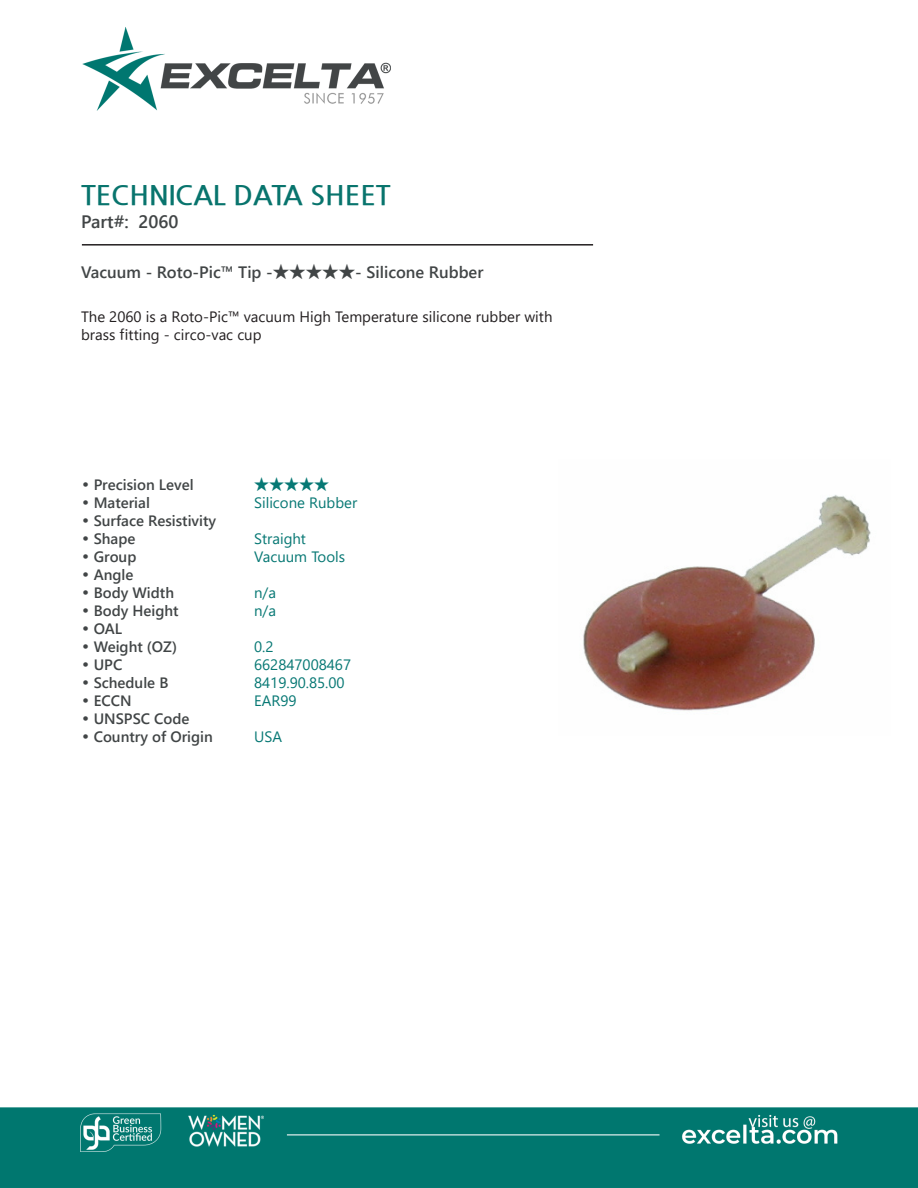
<style>
.page{position:relative;width:918px;height:1188px;background:#fff}
.page>*{position:absolute;margin:0;border:0;box-sizing:border-box;transform-origin:0 0}
.t1{font:700 27px "Nanum Gothic";color:#08746d}
.t2{font:700 18px "Yu Gothic UI";color:#414546}
.t3{font:700 16.5px "Yu Gothic UI";color:#414546}
.CT_s_CTM{font:700 15px "Yu Gothic UI";color:#414546}
.t4{font:15px/18px "Yu Gothic UI";color:#231f20}
.CT_s_CTM-2{font:15px "Yu Gothic UI";color:#077874}
.s1{font-family:"Century Gothic";font-weight:400}
</style>
<div class="page">
<img style="left:0;top:27px;width:918px;height:1161px">
<hr style="left:82px;top:244px;width:511px;height:2px;background:#231f20">
<img style="left:558px;top:459px;width:333px;height:277px">
<p class="t1" style="left:81px;top:182px;width:311px">TECHNICAL DATA SHEET</p>
<p class="t2" style="left:81px;top:212px;width:99px">Part#: 2060</p>
<p class="t3" style="left:81px;top:262px;width:404px">Vacuum - Roto-Pic™ Tip -★★★★★- Silicone Rubber</p>
<p class="t4" style="left:81px;top:306px;width:473px">The 2060 is a Roto-Pic™ vacuum High Temperature silicone rubber with brass fitting - circo-vac cup</p>
<p class="CT_s_CTM" style="left:81px;top:476px;width:114px"><span class="s1">•</span> Precision Level</p>
<p class="CT_s_CTM-2" style="left:254px;top:471px;width:76px">★★★★★</p>
<p class="CT_s_CTM" style="left:81px;top:494px;width:70px"><span class="s1">•</span> Material</p>
<p class="CT_s_CTM-2" style="left:254px;top:489px;width:105px">Silicone Rubber</p>
<p class="CT_s_CTM" style="left:81px;top:512px;width:137px"><span class="s1">•</span> Surface Resistivity</p>
<p class="CT_s_CTM" style="left:81px;top:530px;width:56px"><span class="s1">•</span> Shape</p>
<p class="CT_s_CTM-2" style="left:254px;top:525px;width:53px">Straight</p>
<p class="CT_s_CTM" style="left:81px;top:548px;width:57px"><span class="s1">•</span> Group</p>
<p class="CT_s_CTM-2" style="left:254px;top:543px;width:93px">Vacuum Tools</p>
<p class="CT_s_CTM" style="left:81px;top:566px;width:54px"><span class="s1">•</span> Angle</p>
<p class="CT_s_CTM" style="left:81px;top:584px;width:95px"><span class="s1">•</span> Body Width</p>
<p class="CT_s_CTM-2" style="left:254px;top:579px;width:23px">n/a</p>
<p class="CT_s_CTM" style="left:81px;top:602px;width:99px"><span class="s1">•</span> Body Height</p>
<p class="CT_s_CTM-2" style="left:254px;top:597px;width:23px">n/a</p>
<p class="CT_s_CTM" style="left:81px;top:620px;width:43px"><span class="s1">•</span> OAL</p>
<p class="CT_s_CTM" style="left:81px;top:638px;width:98px"><span class="s1">•</span> Weight (OZ)</p>
<p class="CT_s_CTM-2" style="left:254px;top:633px;width:21px">0.2</p>
<p class="CT_s_CTM" style="left:81px;top:656px;width:43px"><span class="s1">•</span> UPC</p>
<p class="CT_s_CTM-2" style="left:254px;top:651px;width:99px">662847008467</p>
<p class="CT_s_CTM" style="left:81px;top:674px;width:89px"><span class="s1">•</span> Schedule B</p>
<p class="CT_s_CTM-2" style="left:254px;top:669px;width:92px">8419.90.85.00</p>
<p class="CT_s_CTM" style="left:81px;top:692px;width:52px"><span class="s1">•</span> ECCN</p>
<p class="CT_s_CTM-2" style="left:254px;top:687px;width:44px">EAR99</p>
<p class="CT_s_CTM" style="left:81px;top:710px;width:110px"><span class="s1">•</span> UNSPSC Code</p>
<p class="CT_s_CTM" style="left:81px;top:728px;width:133px"><span class="s1">•</span> Country of Origin</p>
<p class="CT_s_CTM-2" style="left:254px;top:723px;width:29px">USA</p>
</div>
